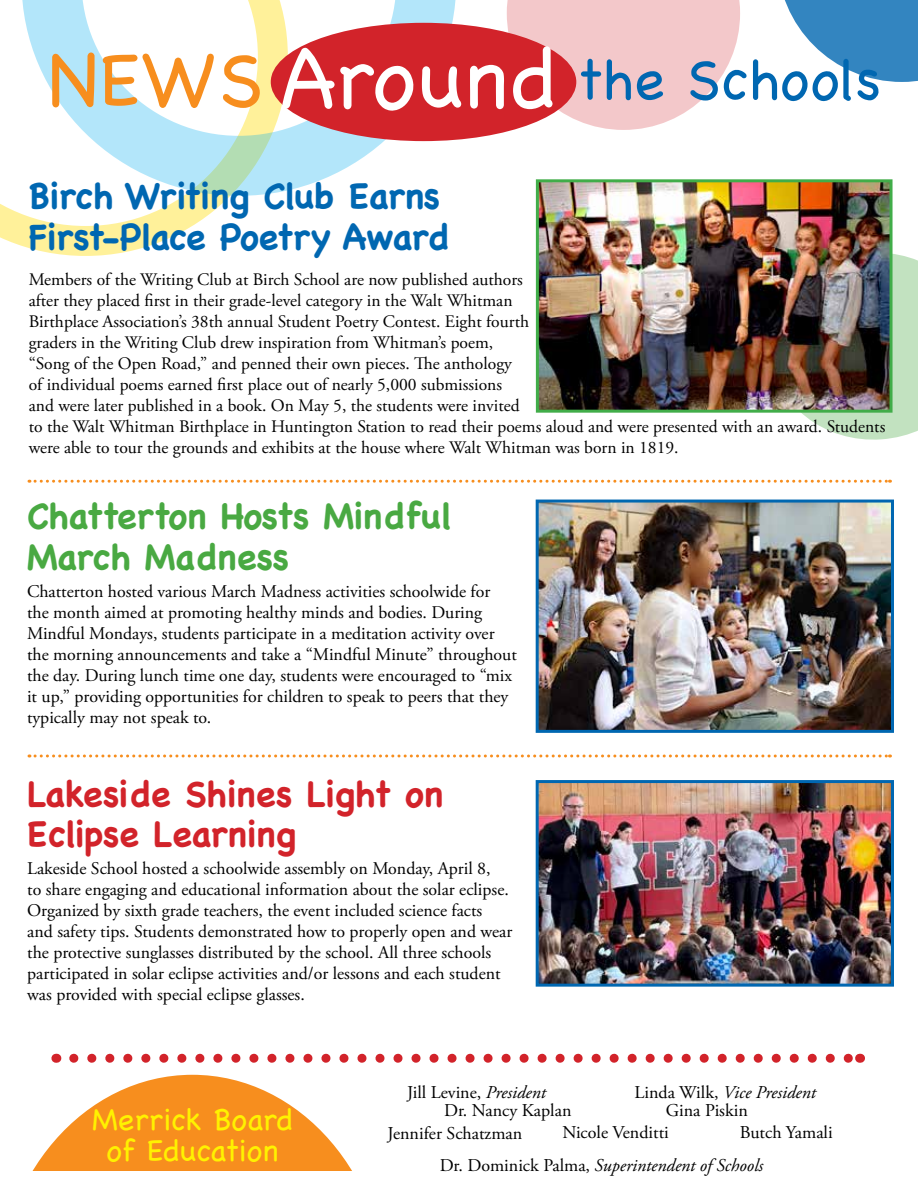
<style>
.page{position:relative;width:918px;height:1188px;background:#fff}
.page>*{position:absolute;margin:0;border:0;box-sizing:border-box;transform-origin:0 0}
.t1{font:57.75px "Chalkboard";color:#0067b1}
.t2{font:700 36px/40.5px "Chalkboard";letter-spacing:-.01em;color:#0067b1}
.t3{font:700 36px/40.5px "Chalkboard";letter-spacing:-.01em;color:#d2232a}
.t4{font:700 36px/40.5px "Chalkboard";letter-spacing:-.01em;color:#49a942}
.t5{font:31.05px/31px "Chalkboard";color:#fff200;text-align:center}
.t6{font:18px/21.9px "Adobe Garamond Pro";color:#000}
.t7{font:italic 18px "Adobe Garamond Pro";color:#000}
.t8{font:17.85px/21px "Adobe Garamond Pro";color:#000}
.t9{font:17.55px/21px "Adobe Garamond Pro";color:#000}
.s1{font-size:77.25px;color:#f78e1e}
.s2{font-size:86.55px;color:#fff}
.s3{font-style:italic}
.s4{font-style:normal}
</style>
<div class="page">
<svg style="left:32px;top:1075px;width:320px;height:96px;fill:#f78e1e"></svg>
<svg style="left:74px;top:1054px;width:777px;height:9px"></svg>
<svg style="left:802px;top:254px;width:116px;height:186px;background:#c9e5c7"></svg>
<svg style="left:507px;top:0;width:233px;height:130px;background:#f4cfd1"></svg>
<svg style="left:0;top:196px;width:230px;height:60px"></svg>
<svg style="left:22px;top:0;width:434px;height:196px"></svg>
<svg style="left:784px;top:0;width:134px;height:82px"></svg>
<div style="left:271px;top:23px;width:305px;height:118px;background:#d2232a;border-radius:50%"></div>
<img style="left:540px;top:183px;width:349px;height:226px">
<div style="left:536px;top:179px;width:357px;height:234px;border:3px solid #41ad49"></div>
<img style="left:540px;top:504px;width:350px;height:225px">
<div style="left:536px;top:500px;width:358px;height:233px;border:3px solid #0067b1"></div>
<img style="left:540px;top:784px;width:350px;height:199px">
<div style="left:536px;top:780px;width:358px;height:207px;border:3px solid #0067b1"></div>
<svg style="left:29px;top:480px;width:861px;height:3px"></svg>
<svg style="left:29px;top:754px;width:861px;height:3px"></svg>
<h1 class="t1" style="left:48px;top:45px;width:834px"><span class="s1">NEWS</span> <span class="s2">Around</span> the Schools</h1>
<h2 class="t2" style="left:29px;top:175px;width:423px">Birch Writing Club Earns<br>First-Place Poetry Award</h2>
<p class="t9" style="left:29px;top:270px;width:858px">Members of the Writing Club at Birch School are now published authors<br>after they placed first in their grade-level category in the Walt Whitman<br>Birthplace Association’s 38th annual Student Poetry Contest. Eight fourth<br>graders in the Writing Club drew inspiration from Whitman’s poem,<br>“Song of the Open Road,” and penned their own pieces. The anthology<br>of individual poems earned first place out of nearly 5,000 submissions<br>and were later published in a book. On May 5, the students were invited<br>to the Walt Whitman Birthplace in Huntington Station to read their poems aloud and were presented with an award. Students were able to tour the grounds and exhibits at the house where Walt Whitman was born in 1819.</p>
<h2 class="t4" style="left:27px;top:495px;width:427px">Chatterton Hosts Mindful<br>March Madness</h2>
<p class="t8" style="left:27px;top:581px;width:491px">Chatterton hosted various March Madness activities schoolwide for<br>the month aimed at promoting healthy minds and bodies. During Mindful Mondays, students participate in a meditation activity over the morning announcements and take a “Mindful Minute” throughout the day. During lunch time one day, students were encouraged to “mix it up,” providing opportunities for children to speak to peers that they typically may not speak to.</p>
<h2 class="t3" style="left:27px;top:773px;width:418px">Lakeside Shines Light on<br>Eclipse Learning</h2>
<p class="t8" style="left:27px;top:858px;width:487px">Lakeside School hosted a schoolwide assembly on Monday, April 8,<br>to share engaging and educational information about the solar eclipse.<br>Organized by sixth grade teachers, the event included science facts and safety tips. Students demonstrated how to properly open and wear the protective sunglasses distributed by the school. All three schools participated in solar eclipse activities and/or lessons and each student was provided with special eclipse glasses.</p>
<h3 class="t5" style="left:92px;top:1104px;width:203px">Merrick Board of Education</h3>
<p class="t6" style="left:407px;top:1082px;width:140px">Jill Levine, <span class="s3">President</span></p>
<p class="t7" style="left:635px;top:1081px;width:183px"><span class="s4">Linda Wilk,</span> Vice President</p>
<p class="t6" style="left:444px;top:1100px;width:129px">Dr. Nancy Kaplan</p>
<p class="t6" style="left:562px;top:1100px;width:187px;text-indent:104px">Gina Piskin<br>Nicole Venditti</p>
<p class="t6" style="left:387px;top:1123px;width:136px">Jennifer Schatzman</p>
<p class="t6" style="left:740px;top:1122px;width:95px">Butch Yamali</p>
<p class="t7" style="left:440px;top:1155px;width:325px"><span class="s4">Dr. Dominick Palma,</span> Superintendent of Schools</p>
</div>
